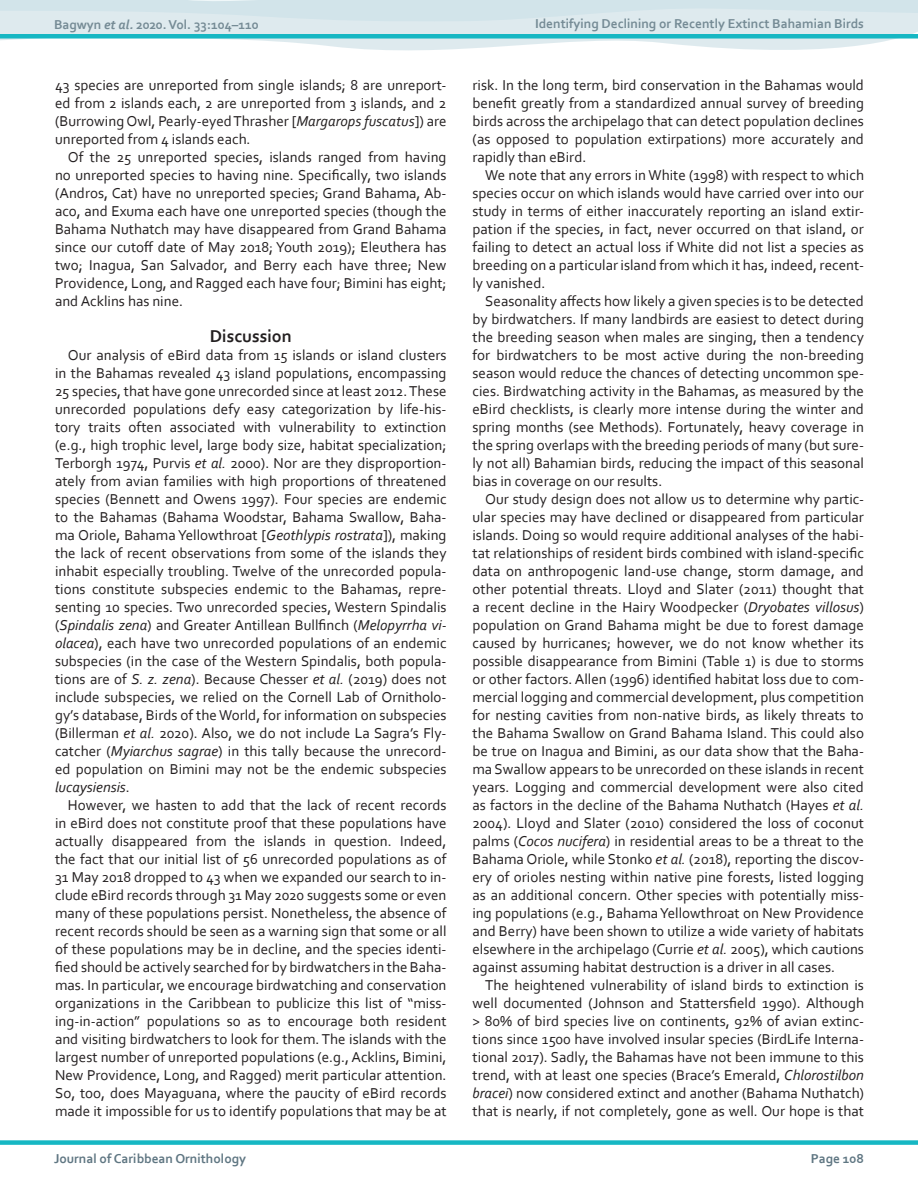
<style>
.page{position:relative;width:918px;height:1188px;background:#fff}
.page>*{position:absolute;margin:0;border:0;box-sizing:border-box;transform-origin:0 0}
.Body_Heading_1__H2{font:700 18px "Corbel";color:#231f20}
.main_body_text__P{font:15px/18px "Corbel";color:#231f20;text-align:justify}
.t1{font:700 13.5px "Corbel";color:#758b95}
.t2{font:700 13.5px "Corbel";color:#5f7682}
.s1{font-style:italic}
</style>
<div class="page">
<svg style="left:0;top:0;width:918px;height:51px;fill:#deeaee"></svg>
<div style="left:0;top:1140px;width:918px;height:5px;background:#16b7c3"></div>
<div style="left:0;top:34px;width:918px;height:5px;background:#16b7c3"></div>
<p class="t1" style="left:54px;top:16px;width:206px">Bagwyn <span class="s1">et al.</span> 2020. Vol. 33:104–110</p>
<p class="t1" style="left:535px;top:15px;width:330px">Identifying Declining or Recently Extinct Bahamian Birds</p>
<p class="main_body_text__P" style="left:55px;top:76px;width:393px">43 species are unreported from single islands; 8 are unreport&shy;ed from 2 islands each, 2 are unreported from 3 islands, and 2 (Burrowing Owl, Pearly-eyed Thrasher [<span class="s1">Margarops fuscatus</span>]) are unreported from 4 islands each.</p>
<p class="main_body_text__P" style="left:55px;top:148px;width:393px;text-indent:13px">Of the 25 unreported species, islands ranged from having no unreported species to having nine. Specifically, two islands (Andros, Cat) have no unreported species; Grand Bahama, Ab&shy;aco, and Exuma each have one unreported species (though the Bahama Nuthatch may have disappeared from Grand Bahama since our cutoff date of May 2018; Youth 2019); Eleuthera has two; Inagua, San Salvador, and Berry each have three; New Providence, Long, and Ragged each have four; Bimini has eight; and Acklins has nine.</p>
<h2 class="Body_Heading_1__H2" style="left:210px;top:325px;width:83px">Discussion</h2>
<p class="main_body_text__P" style="left:55px;top:346px;width:393px;text-indent:13px">Our analysis of eBird data from 15 islands or island clusters in the Bahamas revealed 43 island populations, encompassing 25 species, that have gone unrecorded since at least 2012. These unrecorded populations defy easy categorization by life-his&shy;tory traits often associated with vulnerability to extinction (e.g., high trophic level, large body size, habitat specialization; Terborgh 1974, Purvis <span class="s1">et al.</span> 2000). Nor are they disproportion&shy;ately from avian families with high proportions of threatened species (Bennett and Owens 1997). Four species are endemic to the Bahamas (Bahama Woodstar, Bahama Swallow, Baha&shy;ma Oriole, Bahama Yellowthroat [<span class="s1">Geothlypis rostrata</span>]), making the lack of recent observations from some of the islands they inhabit especially troubling. Twelve of the unrecorded popula&shy;tions constitute subspecies endemic to the Bahamas, repre&shy;senting 10 species. Two unrecorded species, Western Spindalis (<span class="s1">Spindalis zena</span>) and Greater Antillean Bullfinch (<span class="s1">Melopyrrha vi&shy;olacea</span>), each have two unrecorded populations of an endemic subspecies (in the case of the Western Spindalis, both popula&shy;tions are of <span class="s1">S. z. zena</span>). Because Chesser <span class="s1">et al.</span> (2019) does not include subspecies, we relied on the Cornell Lab of Ornitholo&shy;gy’s database, Birds of the World, for information on subspecies (Billerman <span class="s1">et al.</span> 2020). Also, we do not include La Sagra’s Fly&shy;catcher (<span class="s1">Myiarchus sagrae</span>) in this tally because the unrecord&shy;ed population on Bimini may not be the endemic subspecies <span class="s1">lucaysiensis</span>.</p>
<p class="main_body_text__P" style="left:55px;top:796px;width:393px;text-indent:13px">However, we hasten to add that the lack of recent records in eBird does not constitute proof that these populations have actually disappeared from the islands in question. Indeed, the fact that our initial list of 56 unrecorded populations as of 31 May 2018 dropped to 43 when we expanded our search to in&shy;clude eBird records through 31 May 2020 suggests some or even many of these populations persist. Nonetheless, the absence of recent records should be seen as a warning sign that some or all of these populations may be in decline, and the species identi&shy;fied should be actively searched for by birdwatchers in the Baha&shy;mas. In particular, we encourage birdwatching and conservation organizations in the Caribbean to publicize this list of “miss&shy;ing-in-action” populations so as to encourage both resident and visiting birdwatchers to look for them. The islands with the largest number of unreported populations (e.g., Acklins, Bimini, New Providence, Long, and Ragged) merit particular attention.<br>So, too, does Mayaguana, where the paucity of eBird records made it impossible for us to identify populations that may be at</p>
<p class="main_body_text__P" style="left:472px;top:76px;width:393px">risk. In the long term, bird conservation in the Bahamas would benefit greatly from a standardized annual survey of breeding birds across the archipelago that can detect population declines (as opposed to population extirpations) more accurately and rapidly than eBird.</p>
<p class="main_body_text__P" style="left:472px;top:166px;width:393px;text-indent:13px">We note that any errors in White (1998) with respect to which species occur on which islands would have carried over into our study in terms of either inaccurately reporting an island extir&shy;pation if the species, in fact, never occurred on that island, or failing to detect an actual loss if White did not list a species as breeding on a particular island from which it has, indeed, recent&shy;ly vanished.</p>
<p class="main_body_text__P" style="left:472px;top:292px;width:393px;text-indent:13px">Seasonality affects how likely a given species is to be detected by birdwatchers. If many landbirds are easiest to detect during the breeding season when males are singing, then a tendency for birdwatchers to be most active during the non-breeding season would reduce the chances of detecting uncommon spe&shy;cies. Birdwatching activity in the Bahamas, as measured by the eBird checklists, is clearly more intense during the winter and spring months (see Methods). Fortunately, heavy coverage in the spring overlaps with the breeding periods of many (but sure&shy;ly not all) Bahamian birds, reducing the impact of this seasonal bias in coverage on our results.</p>
<p class="main_body_text__P" style="left:472px;top:490px;width:393px;text-indent:13px">Our study design does not allow us to determine why partic&shy;ular species may have declined or disappeared from particular islands. Doing so would require additional analyses of the habi&shy;tat relationships of resident birds combined with island-specific data on anthropogenic land-use change, storm damage, and other potential threats. Lloyd and Slater (2011) thought that a recent decline in the Hairy Woodpecker (<span class="s1">Dryobates villosus</span>) population on Grand Bahama might be due to forest damage caused by hurricanes; however, we do not know whether its possible disappearance from Bimini (Table 1) is due to storms or other factors. Allen (1996) identified habitat loss due to com&shy;mercial logging and commercial development, plus competition for nesting cavities from non-native birds, as likely threats to the Bahama Swallow on Grand Bahama Island. This could also be true on Inagua and Bimini, as our data show that the Baha&shy;ma Swallow appears to be unrecorded on these islands in recent years. Logging and commercial development were also cited as factors in the decline of the Bahama Nuthatch (Hayes <span class="s1">et al.<br></span>2004). Lloyd and Slater (2010) considered the loss of coconut palms (<span class="s1">Cocos nucifera</span>) in residential areas to be a threat to the Bahama Oriole, while Stonko <span class="s1">et al.</span> (2018), reporting the discov&shy;ery of orioles nesting within native pine forests, listed logging as an additional concern. Other species with potentially miss&shy;ing populations (e.g., Bahama Yellowthroat on New Providence and Berry) have been shown to utilize a wide variety of habitats elsewhere in the archipelago (Currie <span class="s1">et al.</span> 2005), which cautions against assuming habitat destruction is a driver in all cases.</p>
<p class="main_body_text__P" style="left:472px;top:976px;width:393px;text-indent:13px">The heightened vulnerability of island birds to extinction is well documented (Johnson and Stattersfield 1990). Although &gt; 80% of bird species live on continents, 92% of avian extinc&shy;tions since 1500 have involved insular species (BirdLife Interna&shy;tional 2017). Sadly, the Bahamas have not been immune to this trend, with at least one species (Brace’s Emerald, <span class="s1">Chlorostilbon bracei</span>) now considered extinct and another (Bahama Nuthatch) that is nearly, if not completely, gone as well. Our hope is that</p>
<p class="t2" style="left:54px;top:1150px;width:194px">Journal of Caribbean Ornithology</p>
<p class="t2" style="left:811px;top:1150px;width:55px">Page 108</p>
</div>
